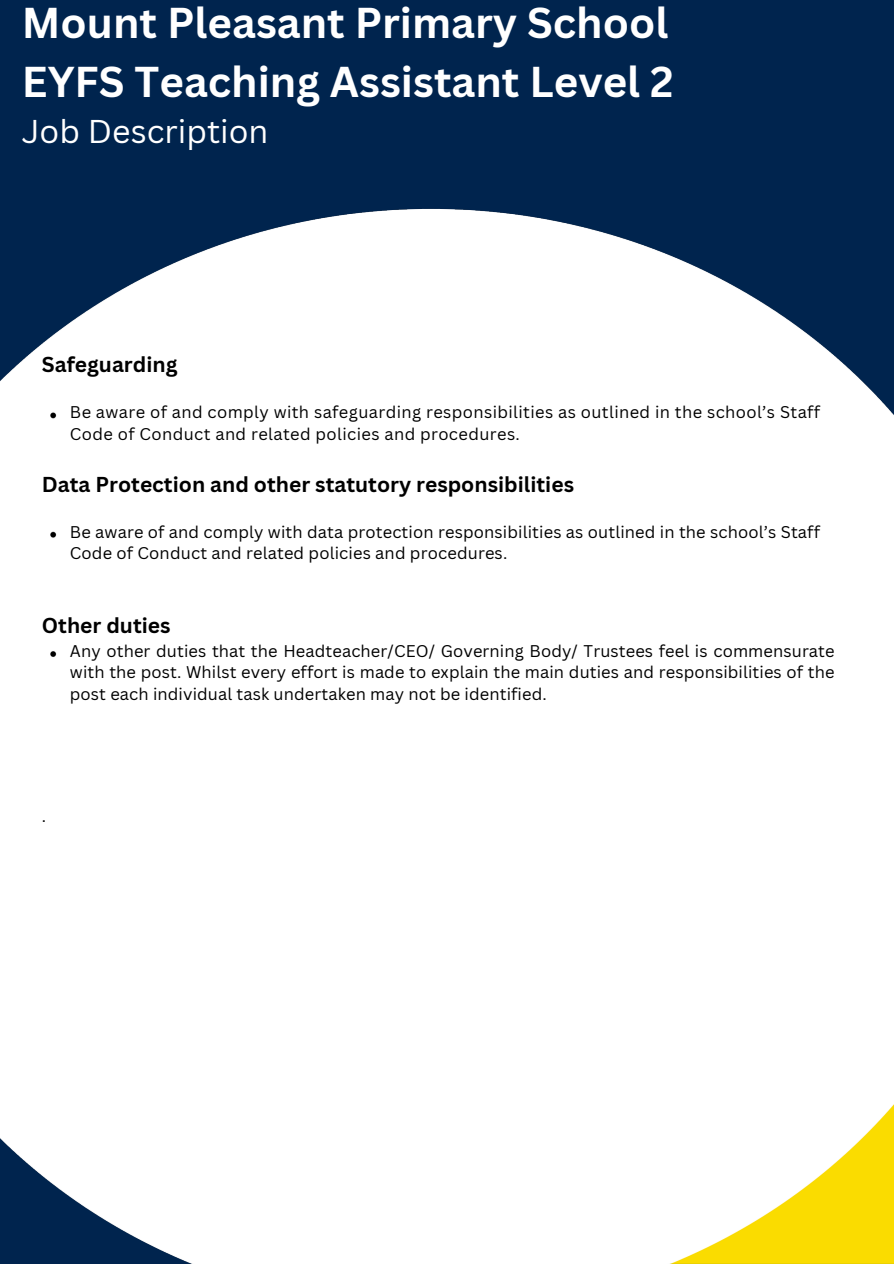
<style>
.page{position:relative;width:894px;height:1264px;background:#fff}
.page>*{position:absolute;margin:0;border:0;box-sizing:border-box;transform-origin:0 0}
.t1{font:700 42px/58.5px "Canva Sans";color:#fff}
.t2{font:32.1px "Canva Sans";color:#fff}
.t3{font:700 21px "Canva Sans";color:#000}
.t4{font:16.5px/21.3px "Canva Sans";letter-spacing:.01em;color:#000}
</style>
<div class="page">
<div style="left:0;top:0;width:893px;height:1263px;background:#00244e"></div>
<img style="left:0;top:208px;width:893px;height:1055px">
<p class="t1" style="left:22px;top:-7px;width:653px">Mount Pleasant Primary School<br>EYFS Teaching Assistant Level 2</p>
<p class="t2" style="left:22px;top:109px;width:248px">Job Description</p>
<h2 class="t3" style="left:42px;top:349px;width:137px">Safeguarding</h2>
<h2 class="t4" style="left:70px;top:401px;width:751px">Be aware of and comply with safeguarding responsibilities as outlined in the school’s Staff<br>Code of Conduct and related policies and procedures.</h2>
<p class="t3" style="left:42px;top:469px;width:533px">Data Protection and other statutory responsibilities</p>
<p class="t4" style="left:70px;top:520px;width:751px">Be aware of and comply with data protection responsibilities as outlined in the school’s Staff<br>Code of Conduct and related policies and procedures.</p>
<p class="t3" style="left:42px;top:610px;width:130px">Other duties</p>
<p class="t4" style="left:70px;top:640px;width:766px;text-align:justify">Any other duties that the Headteacher/CEO/ Governing Body/ Trustees feel is commensurate with the post. Whilst every effort is made to explain the main duties and responsibilities of the post each individual task undertaken may not be identified.</p>
<h2 class="t4" style="left:42px;top:805px;width:6px">.</h2>
</div>
